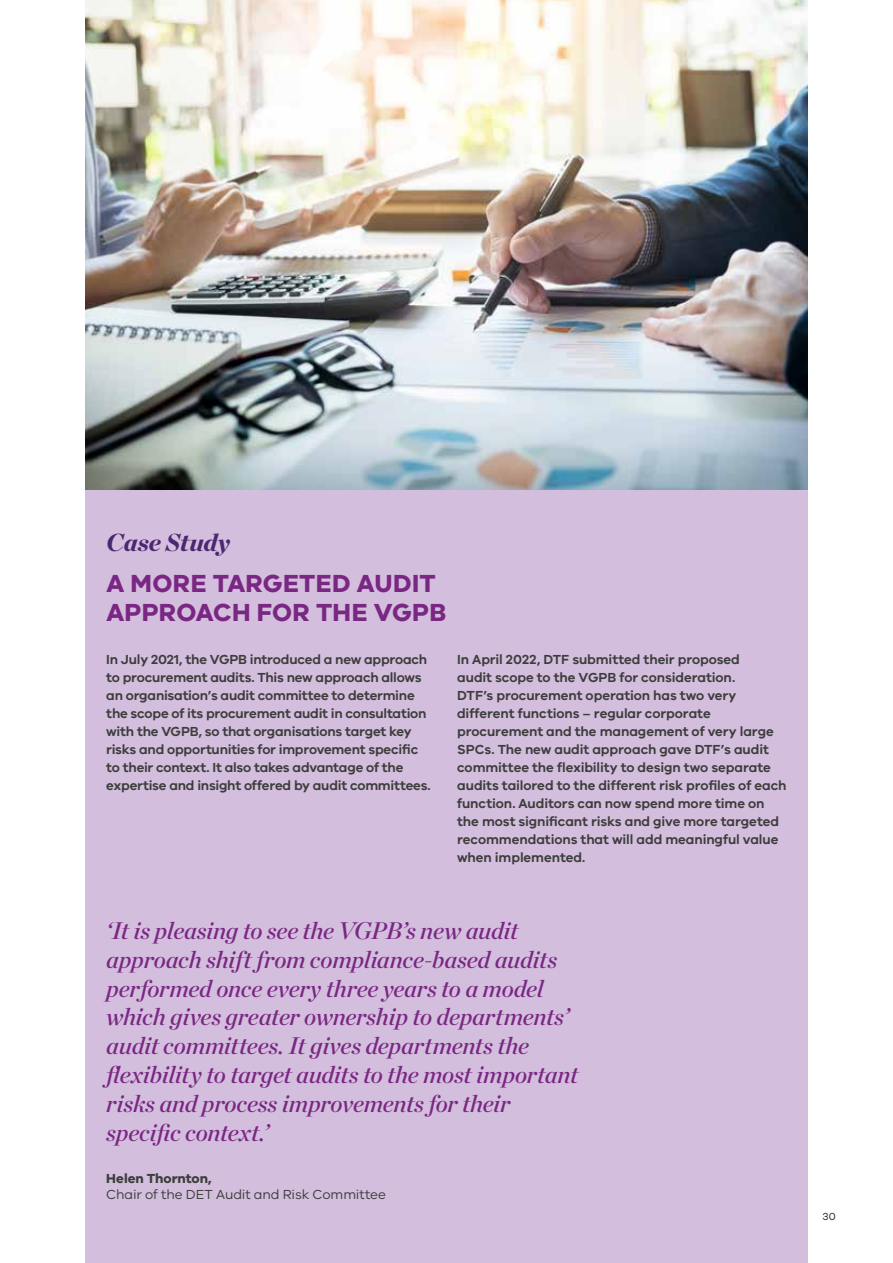
<style>
.page{position:relative;width:893px;height:1263px;background:#fff}
.page>*{position:absolute;margin:0;border:0;box-sizing:border-box;transform-origin:0 0}
.Case_Study_Heading_2{font:700 25.5px/28.5px "VIC";letter-spacing:.01em;color:#7a2783}
.Case_Study_Header_20{font:italic 900 24.45px "Chronicle Display";letter-spacing:-.005em;color:#4c2771}
.Pullout_Quote_2022{font:italic 24px/28.8px "Chronicle Display Semi";letter-spacing:-.01em;color:#7a2783}
.Case_Study_Body_Copy{font:600 13.5px/18px "VIC";letter-spacing:-.01em;color:#3d3d3c}
.Case_Study_Body_Copy-2{font:13.5px "VIC";letter-spacing:-.005em;color:#3d3d3c}
.Case_Study_Body_Copy-3{font:700 13.5px "VIC";color:#3d3d3c}
.t1{font:10.5px "VIC";color:#1d1d1b}
</style>
<div class="page">
<div style="left:85px;top:489px;width:723px;height:774px;background:#d3bedd"></div>
<img style="left:85px;top:0;width:723px;height:489px">
<p class="Case_Study_Header_20" style="left:106px;top:522px;width:125px">Case Study</p>
<p class="Case_Study_Heading_2" style="left:106px;top:568px;width:341px">A MORE TARGETED AUDIT<br>APPROACH FOR THE VGPB</p>
<p class="Case_Study_Body_Copy" style="left:106px;top:650px;width:326px">In July 2021, the VGPB introduced a new approach to procurement audits. This new approach allows an organisation’s audit committee to determine the scope of its procurement audit in consultation with the VGPB, so that organisations target key risks and opportunities for improvement specific to their context. It also takes advantage of the expertise and insight offered by audit committees.</p>
<p class="Case_Study_Body_Copy" style="left:457px;top:650px;width:331px">In April 2022, DTF submitted their proposed<br>audit scope to the VGPB for consideration.<br>DTF’s procurement operation has two very different functions – regular corporate procurement and the management of very large SPCs. The new audit approach gave DTF’s audit committee the flexibility to design two separate audits tailored to the different risk profiles of each function. Auditors can now spend more time on the most significant risks and give more targeted recommendations that will add meaningful value when implemented.</p>
<p class="Pullout_Quote_2022" style="left:106px;top:914px;width:473px">‘It is pleasing to see the VGPB’s new audit approach shift from compliance-based audits performed once every three years to a model which gives greater ownership to departments’ audit committees. It gives departments the flexibility to target audits to the most important risks and process improvements for their specific context.’</p>
<p class="Case_Study_Body_Copy-3" style="left:106px;top:1170px;width:107px">Helen Thornton,</p>
<p class="Case_Study_Body_Copy-2" style="left:106px;top:1186px;width:281px">Chair of the DET Audit and Risk Committee</p>
<p class="t1" style="left:823px;top:1210px;width:15px">30</p>
</div>
